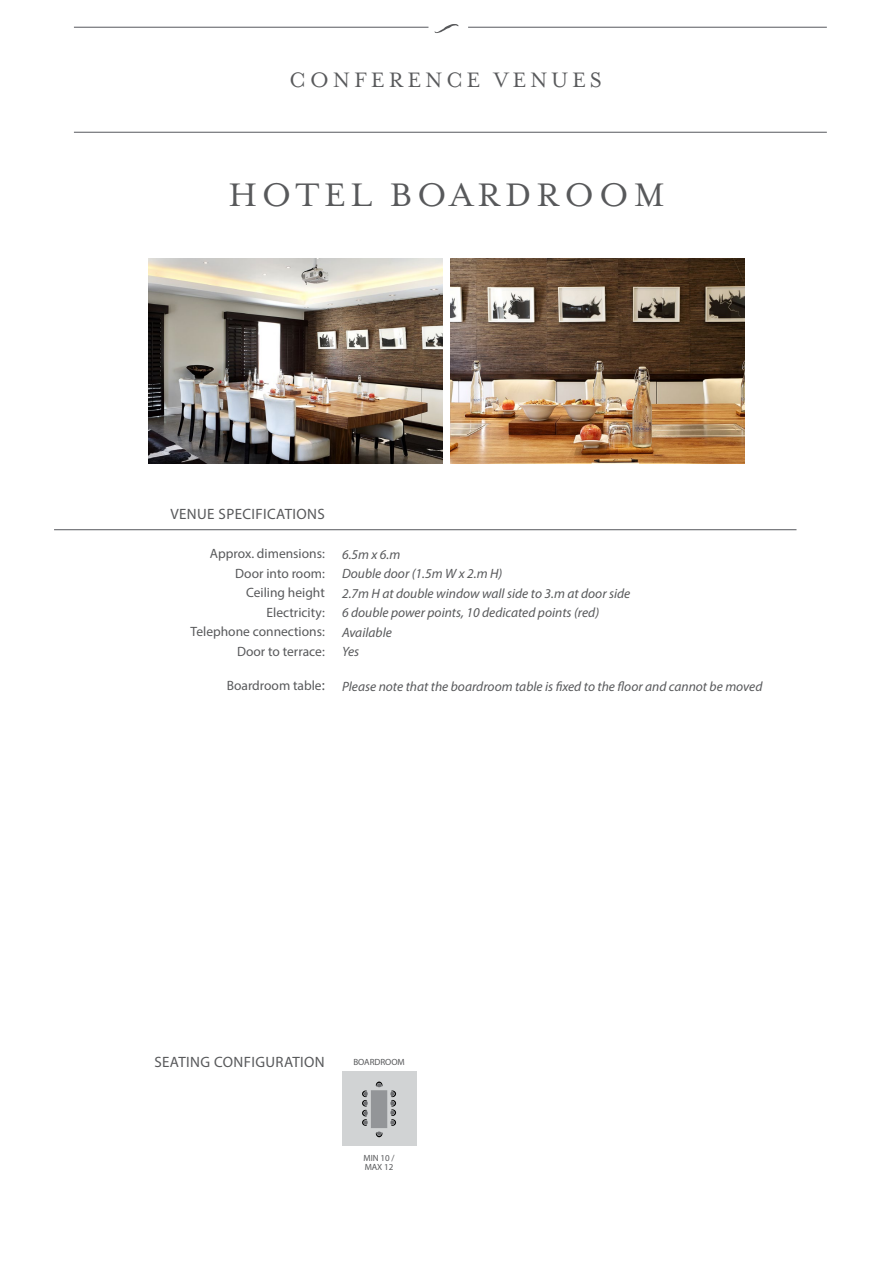
<style>
.page{position:relative;width:893px;height:1263px;background:#fff}
.page>*{position:absolute;margin:0;border:0;box-sizing:border-box;transform-origin:0 0}
.t1{font:37.5px "Mrs Eaves Roman";letter-spacing:.12em;color:#58595b}
.t2{font:24px "Mrs Eaves Roman";letter-spacing:.16em;color:#58595b}
.t3{font:15px "Myriad Pro";letter-spacing:.025em;color:#58595b}
.t4{font:italic 13.5px/19.5px "Myriad Pro";color:#58595b}
.t5{font:13.5px/19.5px "Myriad Pro";color:#58595b;text-align:right}
.t6{font:9px/9px "Myriad Pro";letter-spacing:-.005em;color:#58595b}
.s1{font-style:normal}
.s2{font-style:normal;font-size:15px}
</style>
<div class="page">
<svg style="left:435px;top:24px;width:23px;height:9px"></svg>
<hr style="left:74px;top:27px;width:354px;height:1px;background:#56585d">
<hr style="left:468px;top:27px;width:359px;height:1px;background:#56585d">
<hr style="left:54px;top:529px;width:742px;height:1px;background:#56585d">
<div style="left:342px;top:1071px;width:74px;height:75px;background:#d1d3d4"></div>
<svg style="left:362px;top:1081px;width:34px;height:56px"></svg>
<hr style="left:74px;top:132px;width:753px;height:1px;background:#56585d">
<img style="left:148px;top:258px;width:295px;height:205px">
<img style="left:450px;top:258px;width:295px;height:205px">
<h2 class="t2" style="left:289px;top:67px;width:314px">CONFERENCE VENUES</h2>
<h1 class="t1" style="left:228px;top:175px;width:438px">HOTEL BOARDROOM</h1>
<p class="t3" style="left:170px;top:505px;width:156px">VENUE SPECIFICATIONS</p>
<p class="t5" style="left:191px;top:544px;width:136px">Approx. dimensions:<br>Door into room:<br>Ceiling height<br>Electricity:<br>Telephone connections:<br>Door to terrace:</p>
<p class="t4" style="left:342px;top:544px;width:290px">6.5m x 6.m<br>Double door (1.5m W x 2.m H)<br>2.7m H at double window wall side to 3.m at door side<br>6 double power points, 10 dedicated points (red)<br>Available<br>Yes</p>
<p class="t4" style="left:227px;top:676px;width:537px"><span class="s1">Boardroom table</span><span class="s2">:</span> Please note that the boardroom table is fixed to the floor and cannot be moved</p>
<p class="t3" style="left:154px;top:1053px;width:172px">SEATING CONFIGURATION</p>
<p class="t6" style="left:353px;top:1057px;width:53px">BOARDROOM</p>
<p class="t6" style="left:363px;top:1154px;width:33px">MIN 10 /<br>MAX 12</p>
</div>
